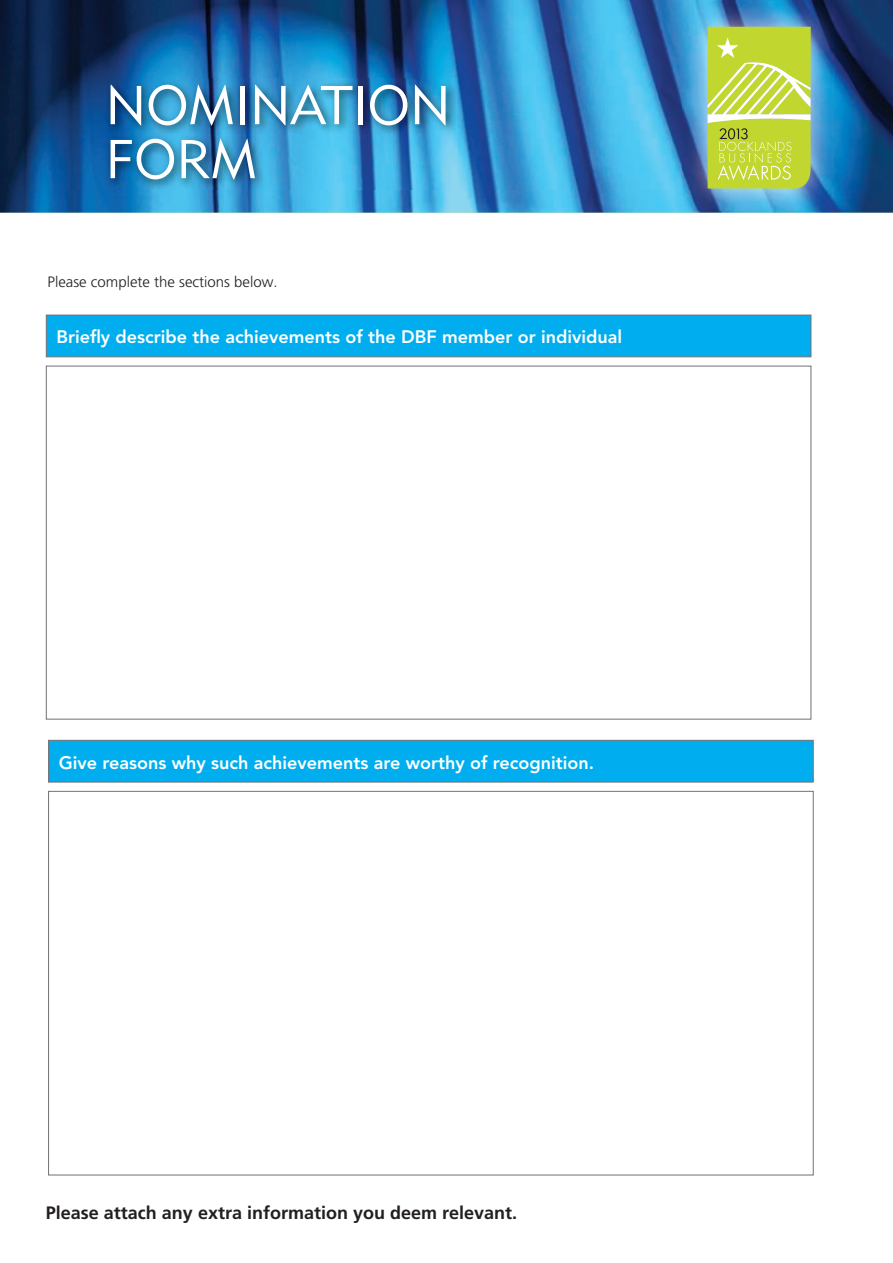
<style>
.page{position:relative;width:893px;height:1263px;background:#fff}
.page>*{position:absolute;margin:0;border:0;box-sizing:border-box;transform-origin:0 0}
.t1{font:54px/54px "Geometric 415 BT Lite A";color:#fff}
.t2{font:800 18px "Avenir";color:#fff}
.t3{font:700 18px "Base House Sans";color:#231f20}
.t4{font:300 15px "Base House Sans";color:#231f20}
</style>
<div class="page">
<div style="left:46px;top:366px;width:765px;height:353px;background:#fff;border:1px solid #717074"></div>
<div style="left:48px;top:791px;width:766px;height:384px;background:#fff;border:1px solid #717074"></div>
<div style="left:46px;top:315px;width:765px;height:42px;background:#00aeef;border:1px solid #717074"></div>
<div style="left:48px;top:740px;width:766px;height:42px;background:#00aeef;border:1px solid #717074"></div>
<img style="left:0;top:0;width:893px;height:213px">
<img style="left:105px;top:79px;width:352px;height:111px">
<img style="left:683px;top:2px;width:150px;height:209px">
<svg style="left:708px;top:27px;width:103px;height:162px;background:#c7da4f"></svg>
<h1 class="t1" style="left:105px;top:78px;width:347px">NOMINATION<br>FORM</h1>
<p class="t4" style="left:48px;top:274px;width:232px">Please complete the sections below.</p>
<p class="t2" style="left:57px;top:326px;width:567px">Briefly describe the achievements of the DBF member or individual</p>
<p class="t2" style="left:59px;top:752px;width:537px">Give reasons why such achievements are worthy of recognition.</p>
<p class="t3" style="left:46px;top:1202px;width:473px">Please attach any extra information you deem relevant.</p>
</div>
